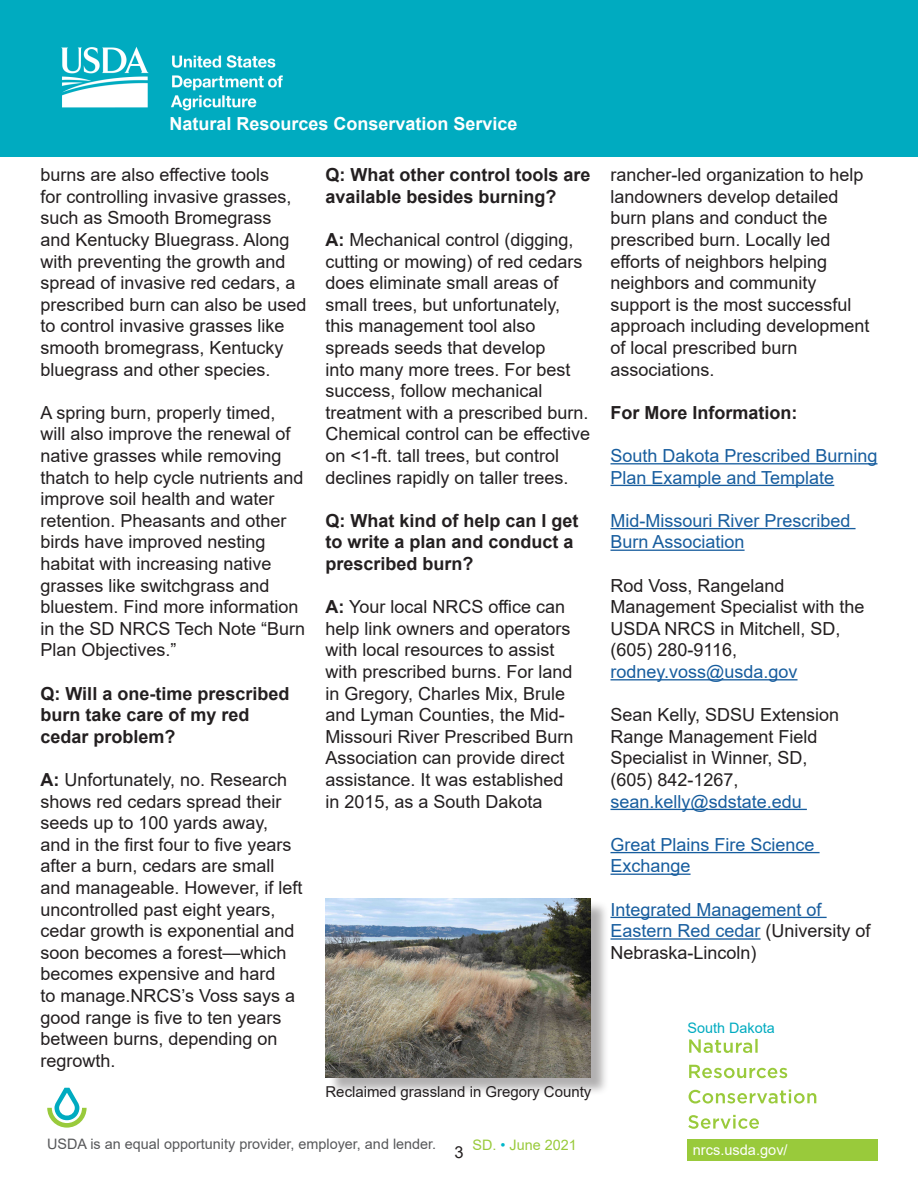
<style>
.page{position:relative;width:918px;height:1188px;background:#fff}
.page>*{position:absolute;margin:0;border:0;box-sizing:border-box;transform-origin:0 0}
.t1{font:18px/21.6px "Arial";color:#231f20}
.t2{font:18px/21.6px "Arial";color:#175d9e}
.t3{font:700 18px/21.6px "Arial";color:#231f20}
.t4{font:700 18px "Arial";color:#fff}
.t5{font:16.5px "Arial";color:#231f20}
.t6{font:15px "Arial";color:#231f20}
.t7{font:14.55px "Arial";color:#fff}
.t8{font:14.4px "Arial";color:#57585a}
.t9{font:14.4px "Arial";color:#99ca3b}
.t10{font:14.4px "Arial";color:#00abc0}
.s1{font-weight:700}
.s2{color:#175d9e}
.s3{color:#231f20}
.s4{color:#00b7ca}
</style>
<div class="page">
<div style="left:0;top:0;width:918px;height:157px;background:#00abc0"></div>
<img style="left:61px;top:47px;width:222px;height:64px">
<svg style="left:47px;top:1088px;width:40px;height:40px"></svg>
<div style="left:328px;top:901px;width:282px;height:195px;background:#231f20;opacity:.35"></div>
<img style="left:326px;top:898px;width:265px;height:180px">
<hr style="left:610px;top:463px;width:268px;height:1px;background:#175d9e">
<hr style="left:610px;top:485px;width:224px;height:1px;background:#175d9e">
<hr style="left:610px;top:528px;width:246px;height:1px;background:#175d9e">
<hr style="left:610px;top:550px;width:135px;height:1px;background:#175d9e">
<hr style="left:610px;top:679px;width:188px;height:1px;background:#175d9e">
<hr style="left:610px;top:809px;width:197px;height:1px;background:#175d9e">
<hr style="left:610px;top:852px;width:210px;height:1px;background:#175d9e">
<hr style="left:610px;top:874px;width:81px;height:1px;background:#175d9e">
<hr style="left:610px;top:917px;width:217px;height:1px;background:#175d9e">
<hr style="left:610px;top:938px;width:151px;height:2px;background:#175d9e">
<div style="left:687px;top:1139px;width:191px;height:22px;background:#99ca3b"></div>
<svg style="left:688px;top:1115px;width:71px;height:14px"></svg>
<svg style="left:689px;top:1090px;width:127px;height:14px"></svg>
<svg style="left:689px;top:1065px;width:98px;height:13px"></svg>
<svg style="left:689px;top:1039px;width:69px;height:14px"></svg>
<p class="t4" style="left:170px;top:111px;width:350px">Natural Resources Conservation Service</p>
<p class="t1" style="left:40px;top:164px;width:268px">burns are also effective tools<br>for controlling invasive grasses, such as Smooth Bromegrass<br>and Kentucky Bluegrass. Along with preventing the growth and spread of invasive red cedars, a prescribed burn can also be used to control invasive grasses like smooth bromegrass, Kentucky bluegrass and other species.</p>
<p class="t1" style="left:40px;top:401px;width:266px">A spring burn, properly timed,<br>will also improve the renewal of native grasses while removing thatch to help cycle nutrients and improve soil health and water retention. Pheasants and other birds have improved nesting habitat with increasing native grasses like switchgrass and bluestem. Find more information in the SD NRCS Tech Note “Burn<br>Plan Objectives.”</p>
<p class="t3" style="left:40px;top:683px;width:250px">Q: Will a one-time prescribed burn take care of my red</p>
<p class="t3" style="left:40px;top:726px;width:137px">cedar problem?</p>
<p class="t1" style="left:40px;top:769px;width:264px"><span class="s1">A:</span> Unfortunately, no. Research shows red cedars spread their seeds up to 100 yards away, and in the first four to five years after a burn, cedars are small and manageable. However, if left uncontrolled past eight years, cedar growth is exponential and soon becomes a forest—which becomes expensive and hard<br>to manage.NRCS’s Voss says a good range is five to ten years between burns, depending on regrowth.</p>
<p class="t3" style="left:326px;top:164px;width:267px">Q: What other control tools are available besides burning?</p>
<p class="t1" style="left:326px;top:229px;width:266px"><span class="s1">A:</span> Mechanical control (digging, cutting or mowing) of red cedars does eliminate small areas of small trees, but unfortunately, this management tool also spreads seeds that develop<br>into many more trees. For best success, follow mechanical treatment with a prescribed burn.<br>Chemical control can be effective on &lt;1-ft. tall trees, but control declines rapidly on taller trees.</p>
<p class="t3" style="left:326px;top:510px;width:255px">Q: What kind of help can I get to write a plan and conduct a prescribed burn?</p>
<p class="t1" style="left:326px;top:596px;width:250px"><span class="s1">A:</span> Your local NRCS office can help link owners and operators with local resources to assist with prescribed burns. For land in Gregory, Charles Mix, Brule and Lyman Counties, the Mid-<br>Missouri River Prescribed Burn<br>Association can provide direct assistance. It was established in 2015, as a South Dakota</p>
<p class="t6" style="left:326px;top:1082px;width:267px">Reclaimed grassland in Gregory County</p>
<p class="t1" style="left:610px;top:164px;width:261px">rancher-led organization to help landowners develop detailed burn plans and conduct the prescribed burn. Locally led efforts of neighbors helping neighbors and community support is the most successful approach including development of local prescribed burn associations.</p>
<p class="t3" style="left:610px;top:402px;width:189px">For More Information:</p>
<p class="t2" style="left:610px;top:445px;width:268px">South Dakota Prescribed Burning<br>Plan Example and Template</p>
<p class="t2" style="left:610px;top:509px;width:242px">Mid-Missouri River Prescribed<br>Burn Association</p>
<p class="t1" style="left:610px;top:574px;width:256px">Rod Voss, Rangeland<br>Management Specialist with the<br>USDA NRCS in Mitchell, SD, (605) 280-9116, <span class="s2">rodney.voss@usda.gov</span></p>
<p class="t1" style="left:610px;top:704px;width:230px">Sean Kelly, SDSU Extension<br>Range Management Field<br>Specialist in Winner, SD, (605) 842-1267, <span class="s2">sean.kelly@sdstate.edu</span></p>
<p class="t2" style="left:610px;top:833px;width:206px">Great Plains Fire Science<br>Exchange</p>
<p class="t2" style="left:610px;top:898px;width:262px">Integrated Management of<br>Eastern Red cedar <span class="s3">(University of<br>Nebraska-Lincoln)</span></p>
<p class="t10" style="left:687px;top:1018px;width:89px">South Dakota</p>
<p class="t8" style="left:47px;top:1134px;width:390px">USDA is an equal opportunity provider, employer, and lender.</p>
<p class="t9" style="left:472px;top:1135px;width:106px">SD. <span class="s4">•</span> June 2021</p>
<p class="t5" style="left:454px;top:1141px;width:11px">3</p>
<p class="t7" style="left:693px;top:1140px;width:96px">nrcs.usda.gov/</p>
</div>
